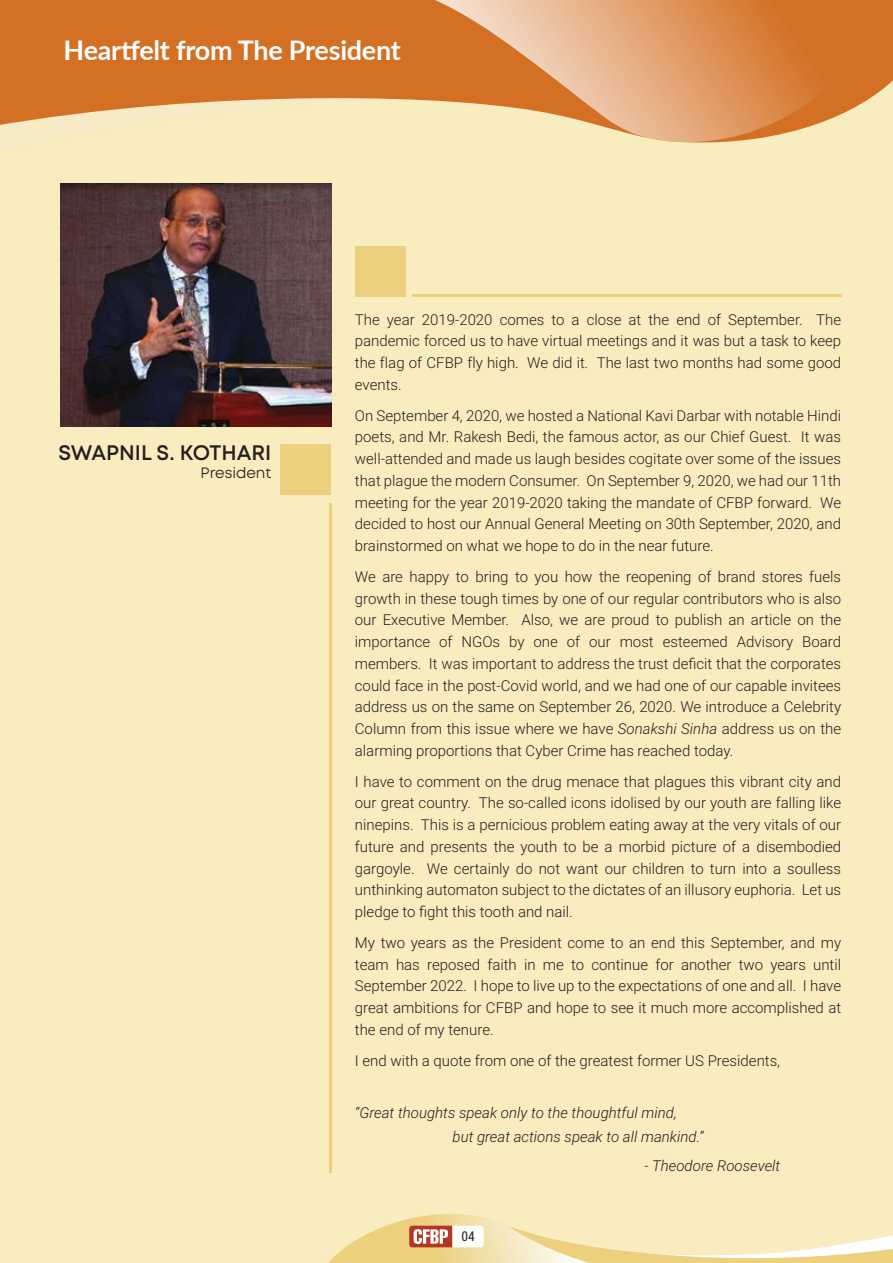
<style>
.page{position:relative;width:893px;height:1263px;background:#f9ecbf}
.page>*{position:absolute;margin:0;border:0;box-sizing:border-box;transform-origin:0 0}
.t1{font:700 27px "Lato";letter-spacing:-.01em;color:#fff}
.t2{font:600 21px "Mont";color:#231f20}
.t3{font:300 15px/21.8px "Roboto";color:#231f20;text-align:justify}
.t4{font:italic 300 15px/23.2px "Roboto";color:#231f20}
.t5{font:15px "Mont";color:#231f20}
.t6{font:13.5px "Roboto Condensed";color:#231f20}
.s1{font-style:italic}
</style>
<div class="page">
<svg style="left:0;top:0;width:435px;height:125px;fill:#d47024"></svg>
<svg style="left:435px;top:0;width:458px;height:143px;background:#e19e65"></svg>
<img style="left:61px;top:183px;width:270px;height:244px">
<svg style="left:328px;top:1214px;width:565px;height:49px"></svg>
<div style="left:280px;top:444px;width:51px;height:51px;background:#ecd07e"></div>
<div style="left:355px;top:246px;width:51px;height:51px;background:#ecd07e"></div>
<hr style="left:412px;top:295px;width:429px;height:2px;background:#ecd07e">
<hr style="left:329px;top:504px;width:2px;height:669px;background:#ecd07e">
<h1 class="t1" style="left:64px;top:30px;width:339px">Heartfelt from The President</h1>
<h2 class="t2" style="left:58px;top:439px;width:214px">SWAPNIL S. KOTHARI</h2>
<p class="t5" style="left:201px;top:463px;width:72px">President</p>
<p class="t3" style="left:355px;top:308px;width:488px">The year 2019-2020 comes to a close at the end of September. The pandemic forced us to have virtual meetings and it was but a task to keep the flag of CFBP fly high. We did it. The last two months had some good events.</p>
<p class="t3" style="left:355px;top:404px;width:488px">On September 4, 2020, we hosted a National Kavi Darbar with notable Hindi poets, and Mr. Rakesh Bedi, the famous actor, as our Chief Guest. It was well-attended and made us laugh besides cogitate over some of the issues that plague the modern Consumer. On September 9, 2020, we had our 11th meeting for the year 2019-2020 taking the mandate of CFBP forward. We decided to host our Annual General Meeting on 30th September, 2020, and brainstormed on what we hope to do in the near future.</p>
<p class="t3" style="left:355px;top:565px;width:488px">We are happy to bring to you how the reopening of brand stores fuels growth in these tough times by one of our regular contributors who is also our Executive Member. Also, we are proud to publish an article on the importance of NGOs by one of our most esteemed Advisory Board members. It was important to address the trust deficit that the corporates could face in the post-Covid world, and we had one of our capable invitees address us on the same on September 26, 2020. We introduce a Celebrity Column from this issue where we have <span class="s1">Sonakshi Sinha</span> address us on the alarming proportions that Cyber Crime has reached today.</p>
<p class="t3" style="left:355px;top:770px;width:488px">I have to comment on the drug menace that plagues this vibrant city and our great country. The so-called icons idolised by our youth are falling like ninepins. This is a pernicious problem eating away at the very vitals of our future and presents the youth to be a morbid picture of a disembodied gargoyle. We certainly do not want our children to turn into a soulless unthinking automaton subject to the dictates of an illusory euphoria. Let us pledge to fight this tooth and nail.</p>
<p class="t3" style="left:355px;top:931px;width:488px">My two years as the President come to an end this September, and my team has reposed faith in me to continue for another two years until September 2022. I hope to live up to the expectations of one and all. I have great ambitions for CFBP and hope to see it much more accomplished at the end of my tenure.</p>
<p class="t3" style="left:355px;top:1049px;width:427px">I end with a quote from one of the greatest former US Presidents,</p>
<p class="t4" style="left:452px;top:1101px;width:252px;text-indent:-98px">“Great thoughts speak only to the thoughtful mind,<br>but great actions speak to all mankind.”</p>
<p class="t4" style="left:644px;top:1153px;width:137px">- Theodore Roosevelt</p>
<p class="t6" style="left:461px;top:1227px;width:15px">04</p>
</div>
